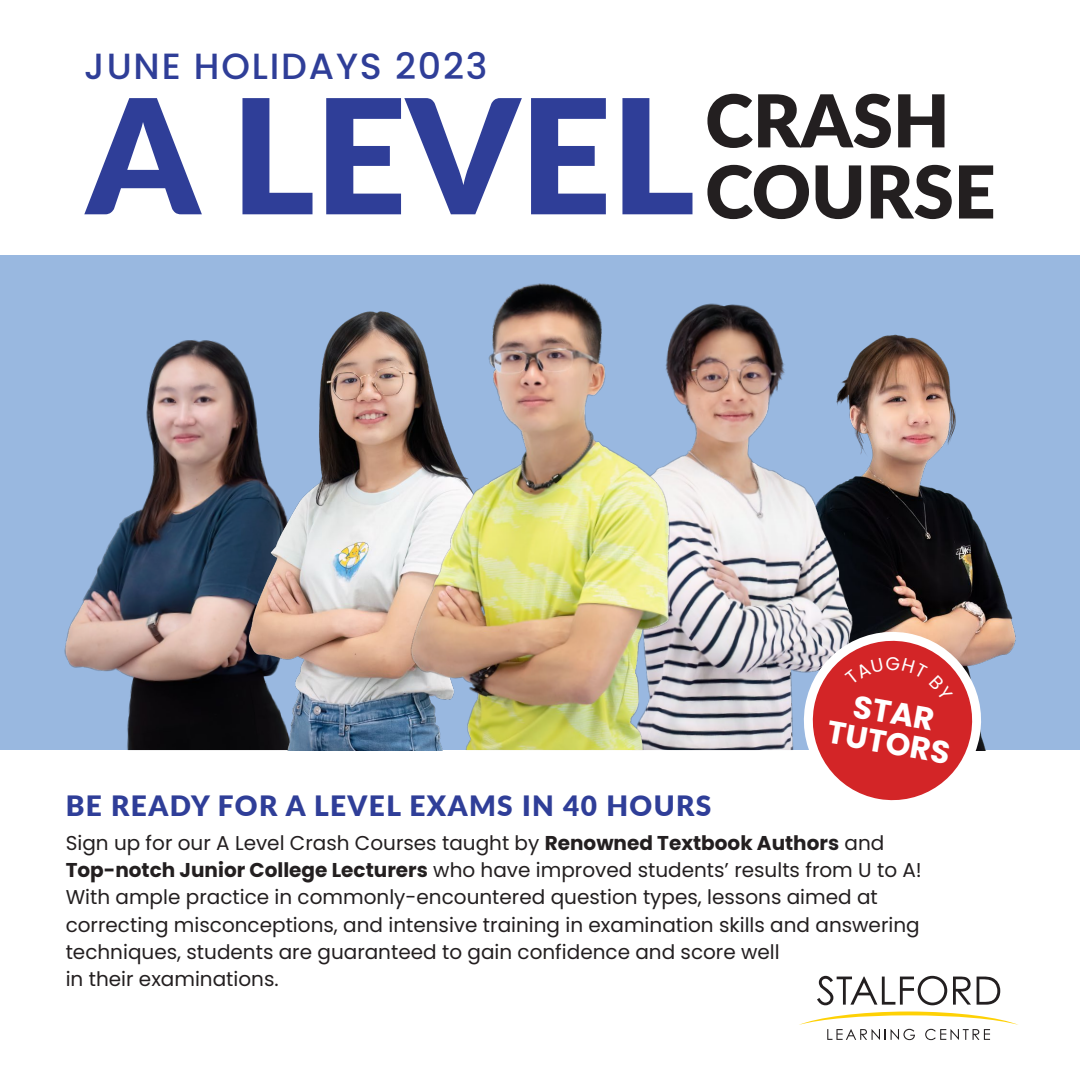
<style>
.page{position:relative;width:1080px;height:1080px;background:#fff}
.page>*{position:absolute;margin:0;border:0;box-sizing:border-box;transform-origin:0 0}
.t1{font:900 159.5px "Lato";color:#2f3e98}
.t2{font:900 72.9px "Lato";color:#231f20}
.t3{font:500 36.4px "Poppins";letter-spacing:.05em;color:#2f3e98}
.t4{font:700 31.5px/30px "Poppins";color:#fff;text-align:center}
.t5{font:900 28px "Lato";letter-spacing:.05em;color:#2f3e98}
.t6{font:20px/27.2px "Poppins";color:#231f20}
.s1{font-size:72.9px;color:#231f20}
.s2{font-weight:700}
</style>
<div class="page">
<div style="left:0;top:256px;width:1080px;height:494px;background:#99b8e0"></div>
<img style="left:64px;top:503px;width:81px;height:247px">
<img style="left:969px;top:509px;width:47px;height:152px">
<img style="left:796px;top:334px;width:173px;height:338px">
<img style="left:145px;top:340px;width:153px;height:410px">
<img style="left:298px;top:283px;width:498px;height:467px">
<svg style="left:817px;top:976px;width:130px;height:29px"></svg>
<svg style="left:953px;top:977px;width:18px;height:28px"></svg>
<svg style="left:977px;top:977px;width:23px;height:28px"></svg>
<svg style="left:799px;top:1012px;width:219px;height:28px"></svg>
<svg style="left:797px;top:625px;width:191px;height:176px"></svg>
<h3 class="t3" style="left:84px;top:45px;width:405px">JUNE HOLIDAYS 2023</h3>
<h2 class="t2" style="left:705px;top:66px;width:246px">CRASH</h2>
<h1 class="t1" style="left:86px;top:36px;width:911px">A LEVEL<span class="s1">COURSE</span></h1>
<h3 class="t4" style="left:835px;top:687px;width:126px;rotate:10deg">STAR<br>TUTORS</h3>
<h3 class="t5" style="left:66px;top:785px;width:647px">BE READY FOR A LEVEL EXAMS IN 40 HOURS</h3>
<p class="t6" style="left:66px;top:829px;width:858px">Sign up for our A Level Crash Courses taught by <span class="s2">Renowned Textbook Authors</span> and <span class="s2">Top-notch Junior College Lecturers</span> who have improved students’ results from U to A!<br>With ample practice in commonly-encountered question types, lessons aimed at correcting misconceptions, and intensive training in examination skills and answering techniques, students are guaranteed to gain confidence and score well<br>in their examinations.</p>
</div>
